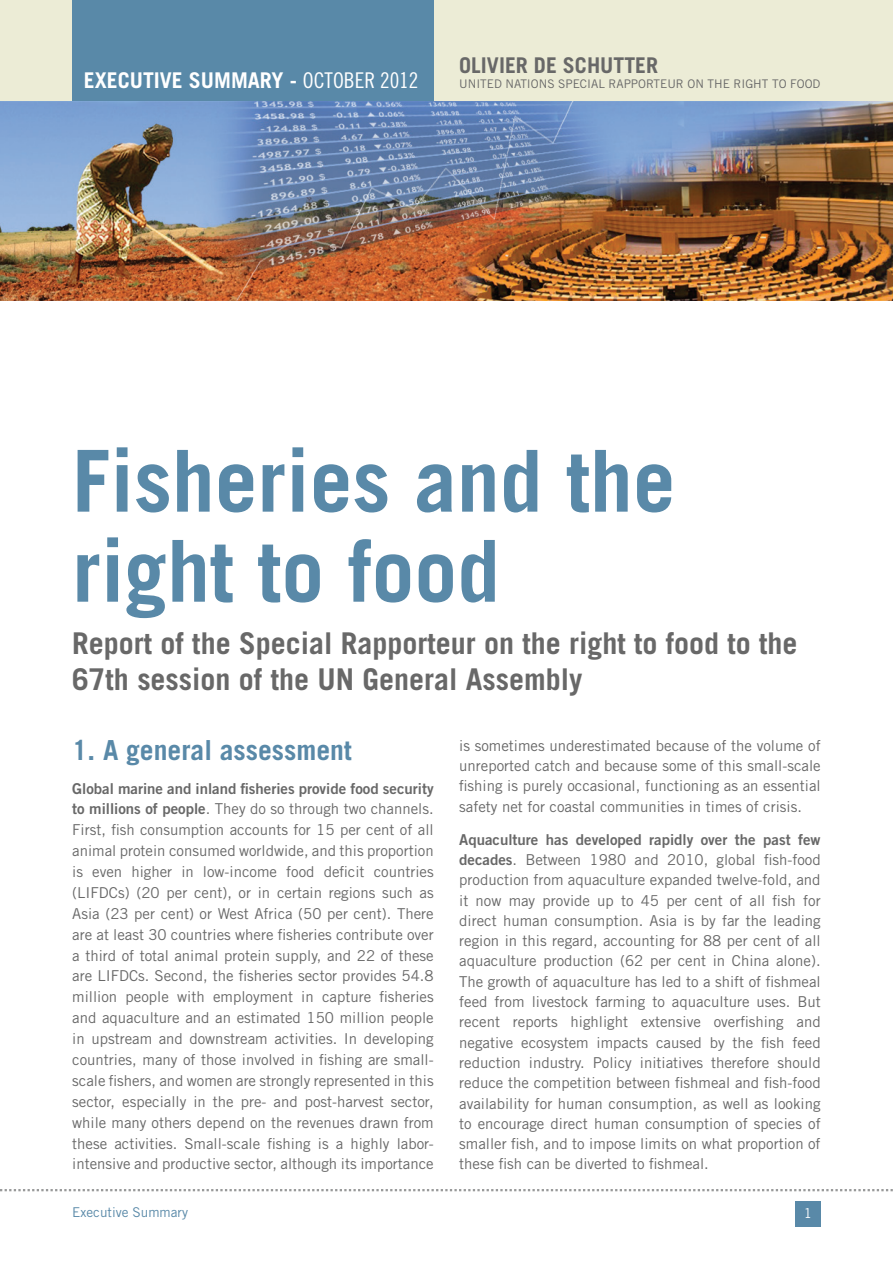
<style>
.page{position:relative;width:893px;height:1263px;background:#fff}
.page>*{position:absolute;margin:0;border:0;box-sizing:border-box;transform-origin:0 0}
.t1{font:700 85.5px/90px "Trade Gothic LT Std";color:#5989a8}
.t2{font:700 30px/36.2px "Trade Gothic LT Std";color:#686868}
.t3{font:700 27.6px "Trade Gothic LT Std";color:#5989a8}
.t4{font:700 21.75px "Trade Gothic LT Std";color:#fff}
.t5{font:700 21.75px "Trade Gothic LT Std";color:#686868}
.t6{font:15px/20.2px "Trade Gothic LT Std";color:#686868;text-align:justify}
.t7{font:15px "Trade Gothic LT Std Bd 2";color:#686868}
.t8{font:13.5px "Trade Gothic LT Std";color:#5989a8}
.t9{font:13.5px "Trade Gothic LT Std";color:#fff}
.t10{font:11.85px "Trade Gothic LT Std";color:#686868}
.s1{font-family:"Trade Gothic LT Std Cn 18";font-weight:400}
.s2{font-family:"Trade Gothic LT Std Bd 2"}
</style>
<div class="page">
<div style="left:0;top:0;width:893px;height:101px;background:#ececd6"></div>
<div style="left:72px;top:0;width:362px;height:101px;background:#5989a8"></div>
<img style="left:0;top:101px;width:893px;height:199px">
<svg style="left:0;top:1189px;width:893px;height:2px"></svg>
<div style="left:795px;top:1201px;width:26px;height:25px;background:#5989a8"></div>
<h3 class="t4" style="left:84px;top:67px;width:336px">EXECUTIVE SUMMARY - <span class="s1">OCTOBER 2012</span></h3>
<h3 class="t5" style="left:459px;top:52px;width:200px">OLIVIER DE SCHUTTER</h3>
<p class="t10" style="left:459px;top:76px;width:363px">UNITED NATIONS SPECIAL RAPPORTEUR ON THE RIGHT TO FOOD</p>
<h1 class="t1" style="left:72px;top:435px;width:605px">Fisheries and the right to food</h1>
<h2 class="t2" style="left:72px;top:625px;width:727px">Report of the Special Rapporteur on the right to food to the<br>67th session of the UN General Assembly</h2>
<h3 class="t3" style="left:72px;top:733px;width:281px">1. A general assessment</h3>
<p class="t7" style="left:72px;top:779px;width:363px">Global marine and inland fisheries provide food security</p>
<p class="t6" style="left:72px;top:798px;width:363px;line-height:20.9px"><span class="s2">to millions of people</span>. They do so through two channels.<br>First, fish consumption accounts for 15 per cent of all animal protein consumed worldwide, and this proportion is even higher in low-income food deficit countries (LIFDCs) (20 per cent), or in certain regions such as Asia (23 per cent) or West Africa (50 per cent). There are at least 30 countries where fisheries contribute over a third of total animal protein supply, and 22 of these are LIFDCs. Second, the fisheries sector provides 54.8 million people with employment in capture fisheries and aquaculture and an estimated 150 million people in upstream and downstream activities. In developing countries, many of those involved in fishing are small&shy;scale fishers, and women are strongly represented in this sector, especially in the pre- and post-harvest sector, while many others depend on the revenues drawn from these activities. Small-scale fishing is a highly labor&shy;intensive and productive sector, although its importance</p>
<p class="t6" style="left:459px;top:735px;width:363px">is sometimes underestimated because of the volume of unreported catch and because some of this small-scale fishing is purely occasional, functioning as an essential safety net for coastal communities in times of crisis.</p>
<p class="t7" style="left:459px;top:830px;width:363px">Aquaculture has developed rapidly over the past few</p>
<p class="t6" style="left:459px;top:849px;width:363px"><span class="s2">decades</span>. Between 1980 and 2010, global fish-food production from aquaculture expanded twelve-fold, and it now may provide up to 45 per cent of all fish for direct human consumption. Asia is by far the leading region in this regard, accounting for 88 per cent of all aquaculture production (62 per cent in China alone).<br>The growth of aquaculture has led to a shift of fishmeal feed from livestock farming to aquaculture uses. But recent reports highlight extensive overfishing and negative ecosystem impacts caused by the fish feed reduction industry. Policy initiatives therefore should reduce the competition between fishmeal and fish-food availability for human consumption, as well as looking to encourage direct human consumption of species of smaller fish, and to impose limits on what proportion of these fish can be diverted to fishmeal.</p>
<p class="t8" style="left:72px;top:1204px;width:117px">Executive Summary</p>
<p class="t9" style="left:804px;top:1205px;width:10px">1</p>
</div>
